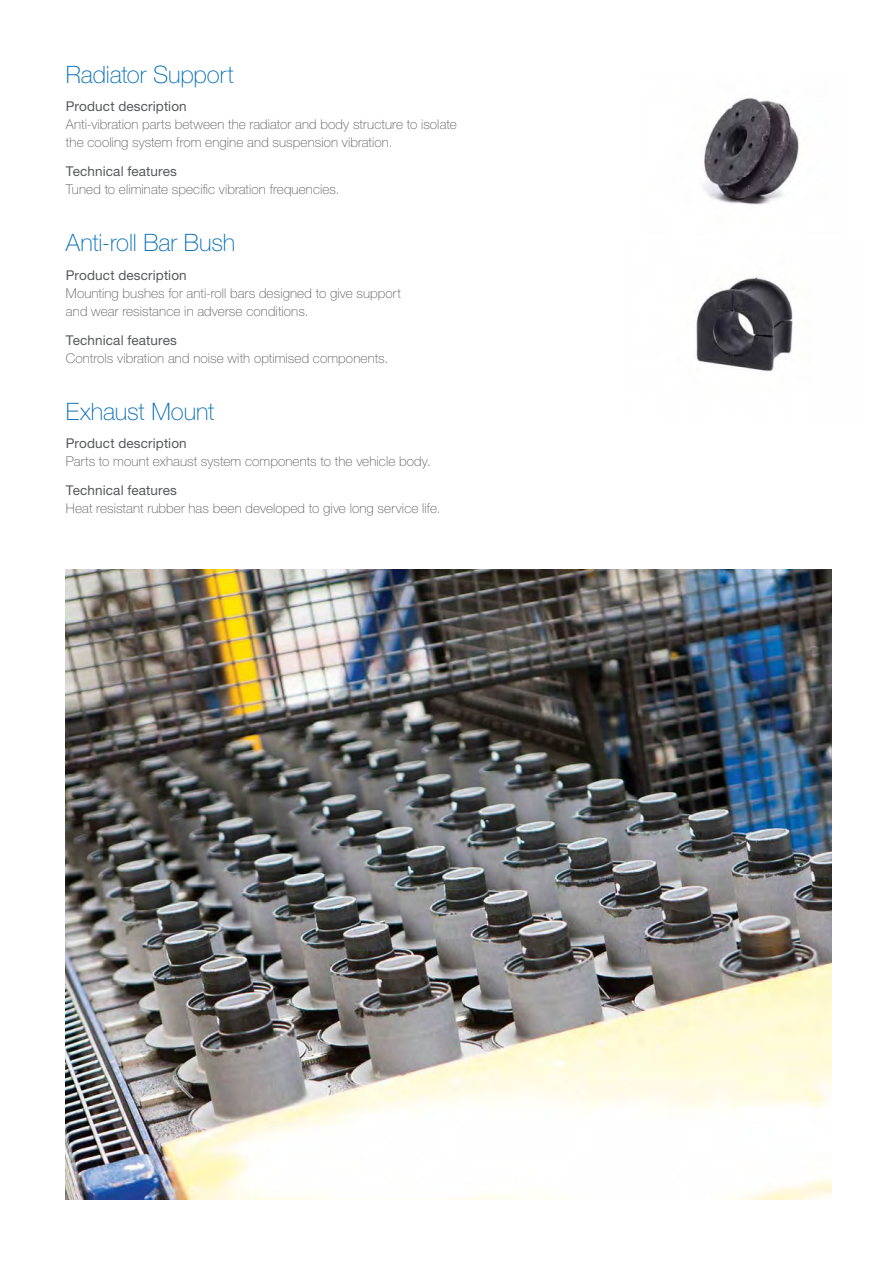
<style>
.page{position:relative;width:893px;height:1263px;background:#fff}
.page>*{position:absolute;margin:0;border:0;box-sizing:border-box;transform-origin:0 0}
.t1{font:100 24px "Helvetica Neue";letter-spacing:-.005em;color:#006cb7}
.t2{font:100 13.5px/18px "Helvetica Neue";letter-spacing:.01em;color:#58595b}
.t3{font:13.5px "Helvetica Neue";letter-spacing:.01em;color:#58595b}
</style>
<div class="page">
<img style="left:703px;top:98px;width:96px;height:108px">
<img style="left:696px;top:277px;width:97px;height:95px">
<img style="left:66px;top:570px;width:765px;height:629px">
<h1 class="t1" style="left:66px;top:61px;width:169px">Radiator Support</h1>
<p class="t3" style="left:66px;top:98px;width:122px">Product description</p>
<p class="t2" style="left:66px;top:116px;width:392px">Anti-vibration parts between the radiator and body structure to isolate the cooling system from engine and suspension vibration.</p>
<p class="t3" style="left:66px;top:163px;width:113px">Technical features</p>
<p class="t2" style="left:66px;top:180px;width:275px">Tuned to eliminate specific vibration frequencies.</p>
<h1 class="t1" style="left:66px;top:229px;width:171px">Anti-roll Bar Bush</h1>
<p class="t3" style="left:66px;top:267px;width:122px">Product description</p>
<p class="t2" style="left:66px;top:284px;width:336px">Mounting bushes for anti-roll bars designed to give support and wear resistance in adverse conditions.</p>
<p class="t3" style="left:66px;top:332px;width:113px">Technical features</p>
<p class="t2" style="left:66px;top:349px;width:324px">Controls vibration and noise with optimised components.</p>
<h1 class="t1" style="left:66px;top:398px;width:150px">Exhaust Mount</h1>
<p class="t3" style="left:66px;top:436px;width:122px">Product description</p>
<p class="t2" style="left:66px;top:453px;width:366px">Parts to mount exhaust system components to the vehicle body.</p>
<p class="t3" style="left:66px;top:482px;width:113px">Technical features</p>
<p class="t2" style="left:66px;top:499px;width:376px">Heat resistant rubber has been developed to give long service life.</p>
</div>
